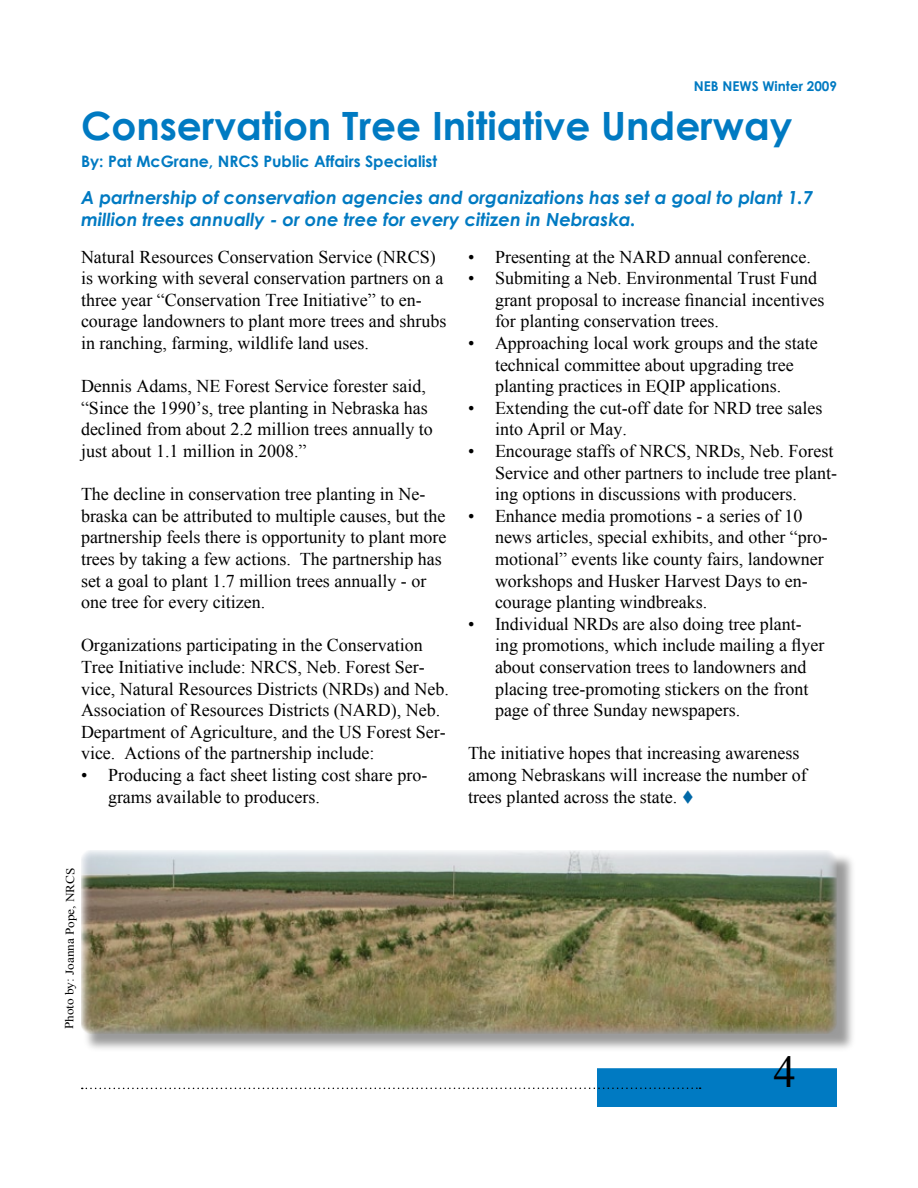
<style>
.page{position:relative;width:918px;height:1188px;background:#fff}
.page>*{position:absolute;margin:0;border:0;box-sizing:border-box;transform-origin:0 0}
.t1{font:45px "Times New Roman";color:#000}
.t2{font:700 39px "Century Gothic";color:#007ac2}
.t3{font:18px/21.6px "Times New Roman";color:#000}
.t4{font:italic 700 18px/21.6px "Century Gothic";color:#007ac2}
.t5{font:700 15.75px "Century Gothic";color:#007ac2}
.t6{font:700 13.5px "Century Gothic";color:#007ac2}
.t7{font:12px "Times New Roman";letter-spacing:-.01em;color:#000;scale:1.1 1}
.s1{color:#0068a7}
</style>
<div class="page">
<div style="left:598px;top:1069px;width:238px;height:37px;background:#007ac2"></div>
<div style="left:597px;top:1068px;width:240px;height:39px;border:2px solid #007ac2"></div>
<svg style="left:82px;top:1088px;width:619px;height:1px"></svg>
<div style="left:82px;top:852px;width:775px;height:201px;background:#000;opacity:.4"></div>
<img style="left:81px;top:850px;width:756px;height:184px">
<p class="t6" style="left:694px;top:76px;width:145px">NEB NEWS Winter 2009</p>
<h2 class="t2" style="left:81px;top:96px;width:713px">Conservation Tree Initiative Underway</h2>
<p class="t5" style="left:81px;top:150px;width:358px">By: Pat McGrane, NRCS Public Affairs Specialist</p>
<p class="t4" style="left:81px;top:186px;width:733px">A partnership of conservation agencies and organizations has set a goal to plant 1.7 million trees annually - or one tree for every citizen in Nebraska.</p>
<p class="t3" style="left:81px;top:246px;width:367px">Natural Resources Conservation Service (NRCS) is working with several conservation partners on a three year “Conservation Tree Initiative” to en&shy;courage landowners to plant more trees and shrubs in ranching, farming, wildlife land uses.</p>
<p class="t3" style="left:81px;top:375px;width:353px">Dennis Adams, NE Forest Service forester said, “Since the 1990’s, tree planting in Nebraska has declined from about 2.2 million trees annually to just about 1.1 million in 2008.”</p>
<p class="t3" style="left:81px;top:483px;width:367px">The decline in conservation tree planting in Ne&shy;braska can be attributed to multiple causes, but the partnership feels there is opportunity to plant more trees by taking a few actions. The partnership has set a goal to plant 1.7 million trees annually - or one tree for every citizen.</p>
<p class="t3" style="left:81px;top:634px;width:369px">Organizations participating in the Conservation Tree Initiative include: NRCS, Neb. Forest Ser&shy;vice, Natural Resources Districts (NRDs) and Neb.<br>Association of Resources Districts (NARD), Neb.<br>Department of Agriculture, and the US Forest Ser&shy;vice. Actions of the partnership include:</p>
<p class="t3" style="left:108px;top:764px;width:321px">Producing a fact sheet listing cost share pro&shy;grams available to producers.</p>
<p class="t3" style="left:81px;top:764px;width:8px">•</p>
<p class="t3" style="left:495px;top:246px;width:343px">Presenting at the NARD annual conference.<br>Submiting a Neb. Environmental Trust Fund grant proposal to increase financial incentives for planting conservation trees.<br>Approaching local work groups and the state technical committee about upgrading tree planting practices in EQIP applications.<br>Extending the cut-off date for NRD tree sales into April or May.<br>Encourage staffs of NRCS, NRDs, Neb. Forest Service and other partners to include tree plant&shy;ing options in discussions with producers.<br>Enhance media promotions - a series of 10 news articles, special exhibits, and other “pro&shy;motional” events like county fairs, landowner workshops and Husker Harvest Days to en&shy;courage planting windbreaks.<br>Individual NRDs are also doing tree plant-<br>ing promotions, which include mailing a flyer about conservation trees to landowners and placing tree-promoting stickers on the front page of three Sunday newspapers.</p>
<p class="t3" style="left:468px;top:742px;width:340px">The initiative hopes that increasing awareness among Nebraskans will increase the number of trees planted across the state. <span class="s1">▼</span></p>
<p class="t3" style="left:468px;top:246px;width:8px">• •</p>
<p class="t3" style="left:468px;top:332px;width:8px">•</p>
<p class="t3" style="left:468px;top:397px;width:8px">•</p>
<p class="t3" style="left:468px;top:440px;width:8px">•</p>
<p class="t3" style="left:468px;top:505px;width:8px">•</p>
<p class="t3" style="left:468px;top:613px;width:8px">•</p>
<p class="t7" style="left:62px;top:1029px;width:149px;rotate:-90deg">Photo by: Joanna Pope, NRCS</p>
<h1 class="t1" style="left:773px;top:1042px;width:24px">4</h1>
</div>
